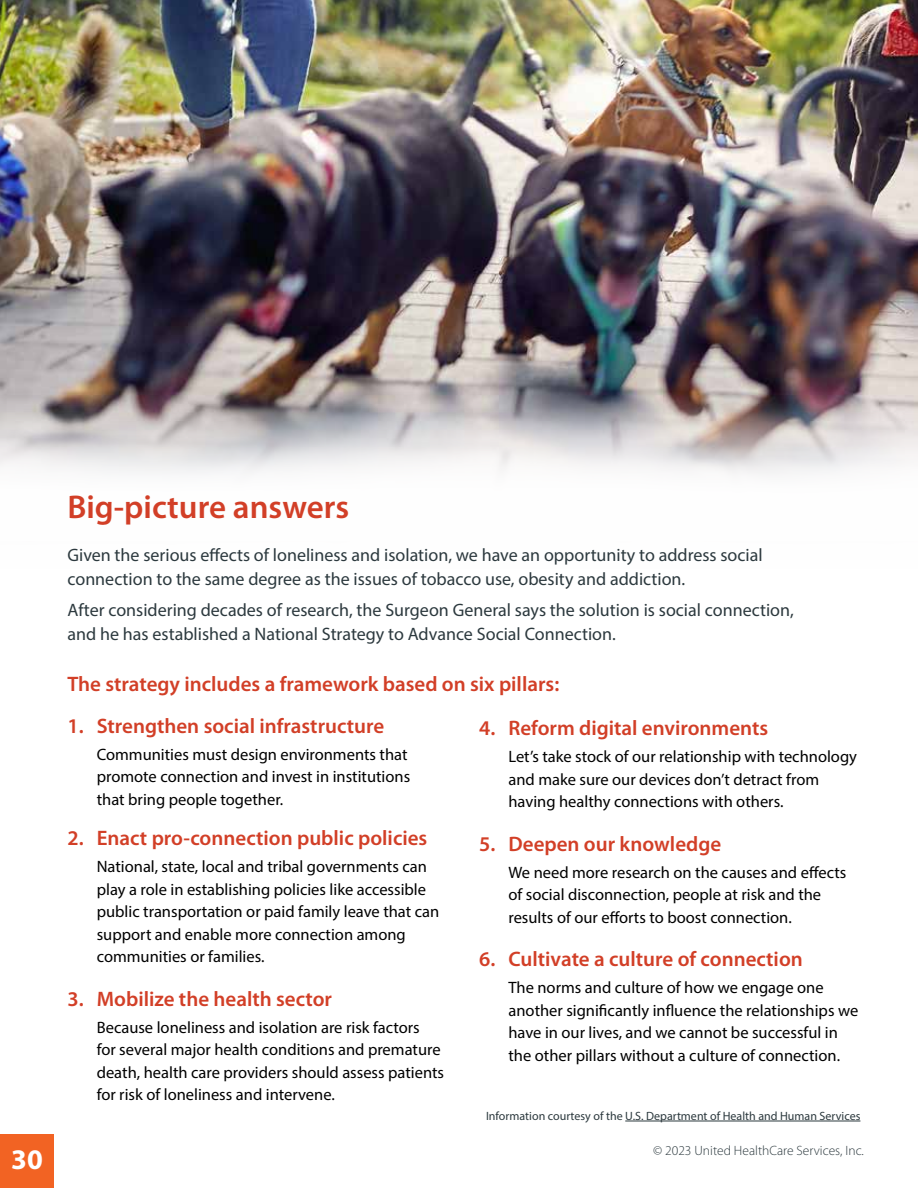
<style>
.page{position:relative;width:918px;height:1188px;background:#fff}
.page>*{position:absolute;margin:0;border:0;box-sizing:border-box;transform-origin:0 0}
.t1{font:600 33px "Myriad Pro";color:#d23f27}
.t2{font:700 28.5px "Myriad Pro";color:#fff}
.t3{font:600 21px "Myriad Pro";color:#d23f27}
.t4{font:18px/24px "Myriad Pro";color:#2c393e}
.t5{font:16.5px/22.5px "Myriad Pro";color:#000}
.t6{font:300 13.5px "Myriad Pro";color:#2c393e}
.t7{font:12px "Myriad Pro";color:#2c393e}
</style>
<div class="page">
<div style="left:0;top:1134px;width:54px;height:54px;background:#f26323"></div>
<img style="left:0;top:0;width:918px;height:277px">
<img style="left:0;top:277px;width:918px;height:17px">
<img style="left:0;top:294px;width:918px;height:181px">
<hr style="left:625px;top:1121px;width:235px;height:1px;background:#2c393e">
<p class="t1" style="left:68px;top:488px;width:283px">Big-picture answers</p>
<p class="t4" style="left:68px;top:542px;width:697px">Given the serious effects of loneliness and isolation, we have an opportunity to address social connection to the same degree as the issues of tobacco use, obesity and addiction.</p>
<p class="t4" style="left:68px;top:597px;width:728px">After considering decades of research, the Surgeon General says the solution is social connection, and he has established a National Strategy to Advance Social Connection.</p>
<p class="t3" style="left:68px;top:672px;width:493px">The strategy includes a framework based on six pillars:</p>
<p class="t3" style="left:68px;top:714px;width:318px">1. Strengthen social infrastructure</p>
<p class="t5" style="left:97px;top:743px;width:315px">Communities must design environments that promote connection and invest in institutions that bring people together.</p>
<p class="t3" style="left:68px;top:827px;width:361px">2. Enact pro-connection public policies</p>
<p class="t5" style="left:97px;top:855px;width:344px">National, state, local and tribal governments can play a role in establishing policies like accessible public transportation or paid family leave that can support and enable more connection among communities or families.</p>
<p class="t3" style="left:68px;top:987px;width:266px">3. Mobilize the health sector</p>
<p class="t5" style="left:97px;top:1016px;width:349px">Because loneliness and isolation are risk factors<br>for several major health conditions and premature death, health care providers should assess patients for risk of loneliness and intervene.</p>
<p class="t3" style="left:479px;top:716px;width:291px">4. Reform digital environments</p>
<p class="t5" style="left:509px;top:745px;width:350px">Let’s take stock of our relationship with technology and make sure our devices don’t detract from having healthy connections with others.</p>
<p class="t3" style="left:479px;top:832px;width:244px">5. Deepen our knowledge</p>
<p class="t5" style="left:509px;top:861px;width:339px">We need more research on the causes and effects of social disconnection, people at risk and the results of our efforts to boost connection.</p>
<p class="t3" style="left:479px;top:947px;width:325px">6. Cultivate a culture of connection</p>
<p class="t5" style="left:509px;top:976px;width:351px">The norms and culture of how we engage one another significantly influence the relationships we have in our lives, and we cannot be successful in the other pillars without a culture of connection.</p>
<p class="t7" style="left:486px;top:1108px;width:376px">Information courtesy of the U.S. Department of Health and Human Services</p>
<h2 class="t2" style="left:11px;top:1141px;width:33px">30</h2>
<p class="t6" style="left:653px;top:1143px;width:212px">© 2023 United HealthCare Services, Inc.</p>
</div>
